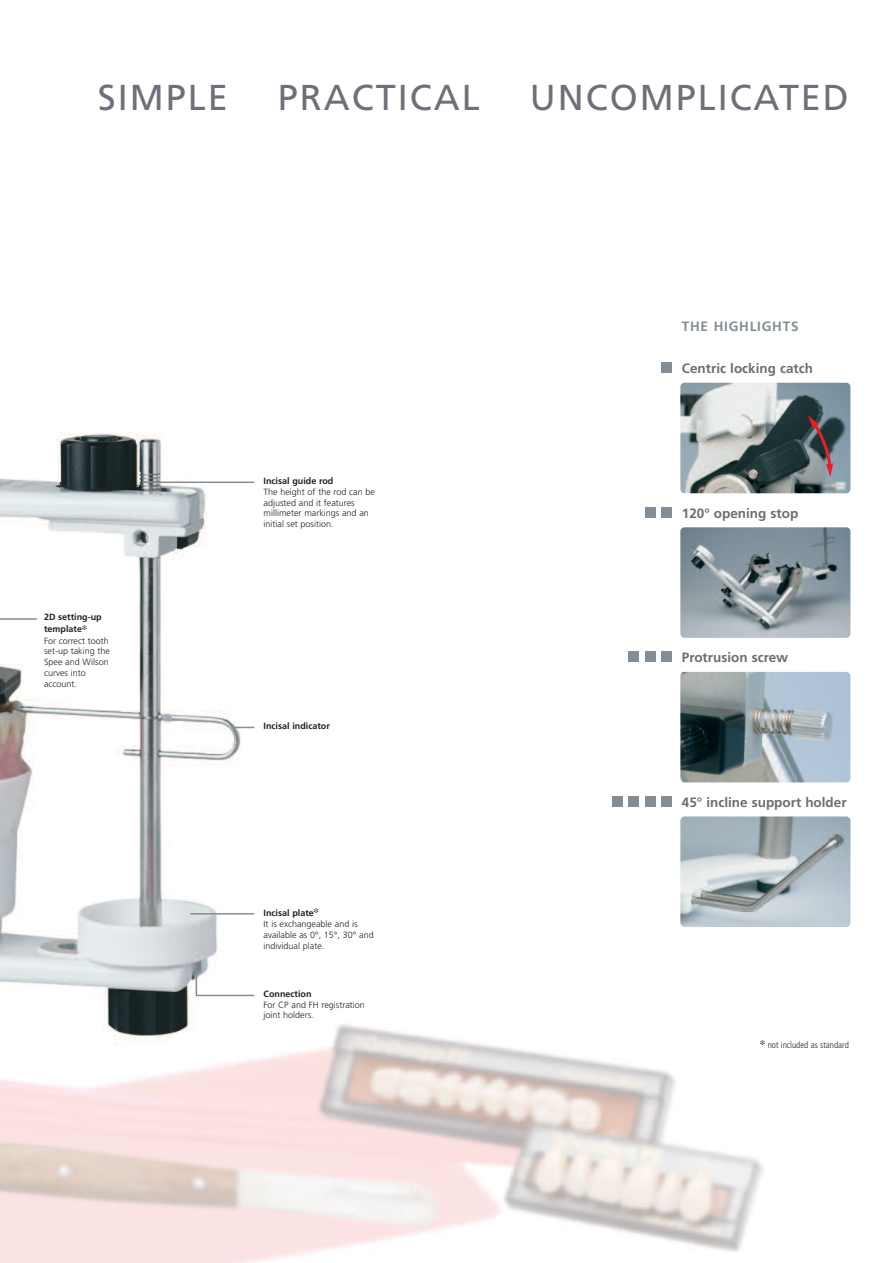
<style>
.page{position:relative;width:893px;height:1263px;background:#fff}
.page>*{position:absolute;margin:0;border:0;box-sizing:border-box;transform-origin:0 0}
.t1{font:36px "Frutiger";letter-spacing:.055em;color:#6f6f7b}
.t2{font:700 13.5px "Frutiger";color:#6c6d70}
.t3{font:700 13.5px "Frutiger";letter-spacing:.055em;color:#838d93}
.t4{font:300 9px/11.1px "Frutiger";color:#231f20}
.t5{font:700 9px "Frutiger";color:#231f20}
.t6{font:300 condensed 9px "Frutiger";color:#231f20}
.s1{font-weight:700}
</style>
<div class="page">
<img style="left:0;top:382px;width:851px;height:881px">
<hr style="left:196px;top:995px;width:58px;height:1px;background:#838d93">
<svg style="left:196px;top:969px;width:1px;height:26px"></svg>
<hr style="left:190px;top:913px;width:64px;height:1px;background:#838d93">
<hr style="left:0;top:618px;width:37px;height:2px;background:#838d93">
<hr style="left:145px;top:481px;width:109px;height:2px;background:#838d93">
<svg style="left:232px;top:727px;width:22px;height:1px"></svg>
<img style="left:680px;top:383px;width:170px;height:110px;border-radius:4px">
<img style="left:680px;top:672px;width:170px;height:110px;border-radius:4px">
<img style="left:680px;top:816px;width:170px;height:111px;border-radius:4px">
<div style="left:661px;top:362px;width:11px;height:11px;background:#838d93"></div>
<svg style="left:808px;top:415px;width:25px;height:62px;background:#6c5f64"></svg>
<img style="left:680px;top:527px;width:170px;height:111px;border-radius:4px">
<div style="left:612px;top:796px;width:10px;height:11px;background:#838d93"></div>
<div style="left:628px;top:796px;width:11px;height:11px;background:#838d93"></div>
<div style="left:645px;top:796px;width:10px;height:11px;background:#838d93"></div>
<div style="left:661px;top:796px;width:11px;height:11px;background:#838d93"></div>
<div style="left:628px;top:652px;width:11px;height:10px;background:#838d93"></div>
<div style="left:645px;top:652px;width:10px;height:10px;background:#838d93"></div>
<div style="left:661px;top:652px;width:11px;height:10px;background:#838d93"></div>
<div style="left:645px;top:507px;width:10px;height:11px;background:#838d93"></div>
<div style="left:661px;top:507px;width:11px;height:11px;background:#838d93"></div>
<h1 class="t1" style="left:98px;top:83px;width:132px">SIMPLE</h1>
<h1 class="t1" style="left:278px;top:83px;width:203px">PRACTICAL</h1>
<h1 class="t1" style="left:530px;top:83px;width:321px">UNCOMPLICATED</h1>
<h2 class="t3" style="left:682px;top:320px;width:118px">THE HIGHLIGHTS</h2>
<p class="t4" style="left:44px;top:612px;width:67px"><span class="s1">2D setting-up template</span>❉<br>For correct tooth set-up taking the<br>Spee and Wilson curves into account.</p>
<p class="t5" style="left:264px;top:477px;width:71px">Incisal guide rod</p>
<p class="t4" style="left:264px;top:487px;width:113px">The height of the rod can be adjusted and it features millimeter markings and an initial set position.</p>
<p class="t5" style="left:264px;top:722px;width:68px">Incisal indicator</p>
<p class="t4" style="left:264px;top:908px;width:112px"><span class="s1">Incisal plate</span>❉<br>It is exchangeable and is available as 0°, 15°, 30° and individual plate.</p>
<p class="t5" style="left:264px;top:990px;width:49px">Connection</p>
<p class="t4" style="left:264px;top:1000px;width:103px">For CP and FH registration joint holders.</p>
<h2 class="t2" style="left:682px;top:363px;width:133px">Centric locking catch</h2>
<h2 class="t2" style="left:682px;top:507px;width:118px">120° opening stop</h2>
<h2 class="t2" style="left:682px;top:652px;width:108px">Protrusion screw</h2>
<h2 class="t2" style="left:682px;top:797px;width:166px">45° incline support holder</h2>
<p class="t6" style="left:760px;top:1041px;width:90px">❉ not included as standard</p>
</div>
